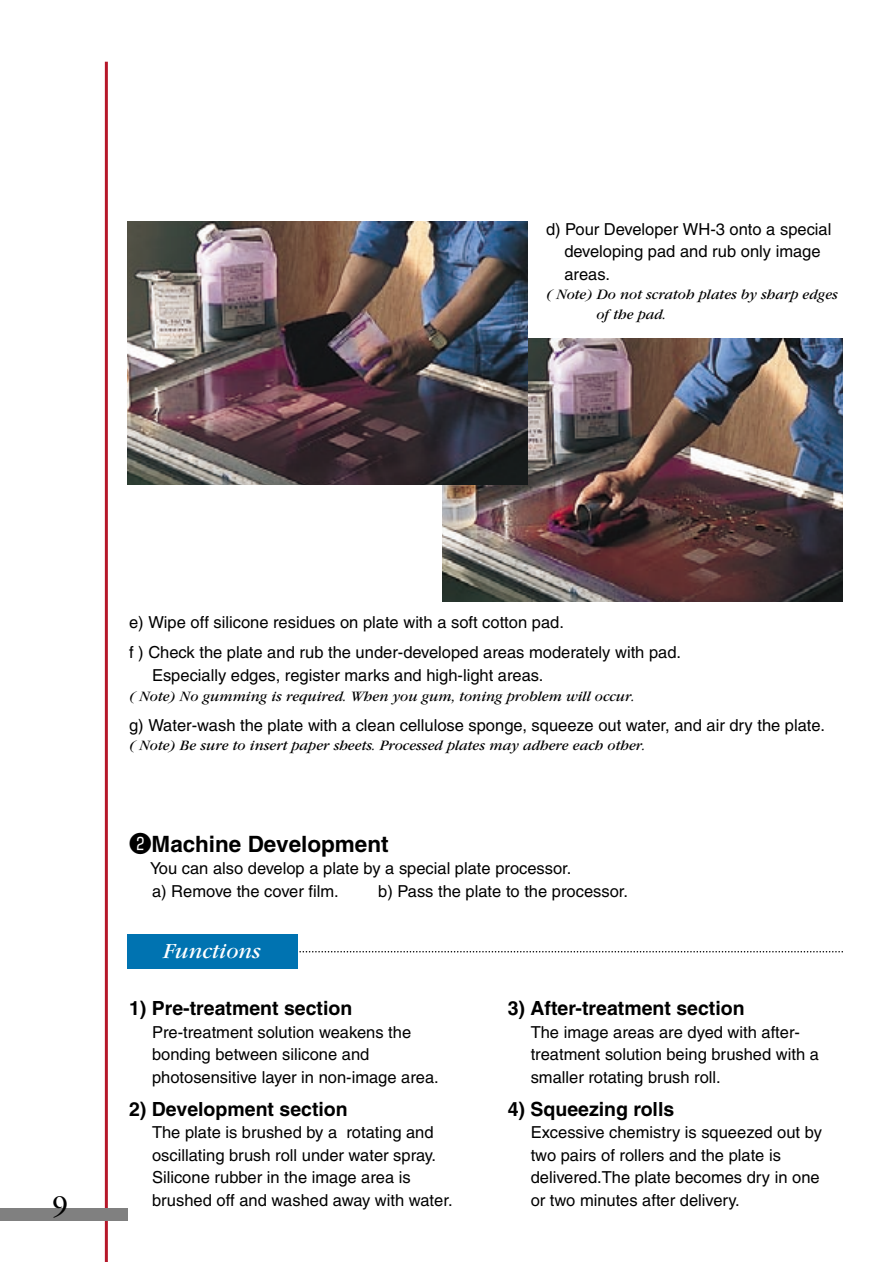
<style>
.page{position:relative;width:893px;height:1262px;background:#fff}
.page>*{position:absolute;margin:0;border:0;box-sizing:border-box;transform-origin:0 0}
.t1{font:30px "Garamond";color:#000;scale:.95 1}
.t2{font:700 22.5px "Helvetica";color:#000}
.t3{font:italic 22.5px "Garamond";color:#fff}
.t4{font:700 19.5px "Helvetica";color:#000}
.t5{font:16.5px/22.5px "Helvetica";color:#000}
.t6{font:italic 15px/19.5px "Garamond";color:#000}
.s1{font-family:"Biblos Gaiji Sgr F2";font-weight:400}
</style>
<div class="page">
<img style="left:442px;top:338px;width:400px;height:264px">
<hr style="left:105px;top:62px;width:3px;height:1200px;background:#b61729">
<svg style="left:299px;top:951px;width:543px;height:1px"></svg>
<div style="left:128px;top:934px;width:170px;height:34px;background:#0073b1"></div>
<div style="left:0;top:1208px;width:128px;height:12px;background:#808080"></div>
<img style="left:128px;top:221px;width:399px;height:264px">
<p class="t5" style="left:564px;top:219px;width:268px;text-indent:-18px">d) Pour Developer WH-3 onto a special developing pad and rub only image areas.</p>
<p class="t6" style="left:596px;top:286px;width:243px;text-indent:-50px">( Note) Do not scratoh plates by sharp edges of the pad.</p>
<h1 class="t1" style="left:53px;top:1194px;width:17px">9</h1>
<p class="t5" style="left:129px;top:609px;width:553px;line-height:30px">e) Wipe off silicone residues on plate with a soft cotton pad.<br>f ) Check the plate and rub the under-developed areas moderately with pad.</p>
<p class="t5" style="left:152px;top:665px;width:393px">Especially edges, register marks and high-light areas.</p>
<p class="t6" style="left:129px;top:687px;width:507px">( Note) No gumming is required. When you gum, toning problem will occur.</p>
<p class="t5" style="left:129px;top:715px;width:697px">g) Water-wash the plate with a clean cellulose sponge, squeeze out water, and air dry the plate.</p>
<p class="t6" style="left:129px;top:737px;width:518px">( Note) Be sure to insert paper sheets. Processed plates may adhere each other.</p>
<h2 class="t2" style="left:129px;top:835px;width:261px"><span class="s1">ñ</span>Machine Development</h2>
<p class="t5" style="left:150px;top:858px;width:423px">You can also develop a plate by a special plate processor. a) Remove the cover film.</p>
<p class="t5" style="left:378px;top:881px;width:251px">b) Pass the plate to the processor.</p>
<h2 class="t3" style="left:163px;top:943px;width:99px">Functions</h2>
<p class="t4" style="left:129px;top:1001px;width:225px">1) Pre-treatment section</p>
<p class="t5" style="left:152px;top:1022px;width:288px">Pre-treatment solution weakens the bonding between silicone and photosensitive layer in non-image area.</p>
<p class="t4" style="left:129px;top:1101px;width:220px">2) Development section</p>
<p class="t5" style="left:152px;top:1122px;width:302px">The plate is brushed by a rotating and oscillating brush roll under water spray.<br>Silicone rubber in the image area is brushed off and washed away with water.</p>
<p class="t4" style="left:507px;top:1001px;width:238px">3) After-treatment section</p>
<p class="t5" style="left:530px;top:1022px;width:290px">The image areas are dyed with after&shy;treatment solution being brushed with a smaller rotating brush roll.</p>
<p class="t4" style="left:507px;top:1101px;width:168px">4) Squeezing rolls</p>
<p class="t5" style="left:530px;top:1122px;width:293px">Excessive chemistry is squeezed out by two pairs of rollers and the plate is delivered.The plate becomes dry in one or two minutes after delivery.</p>
</div>
